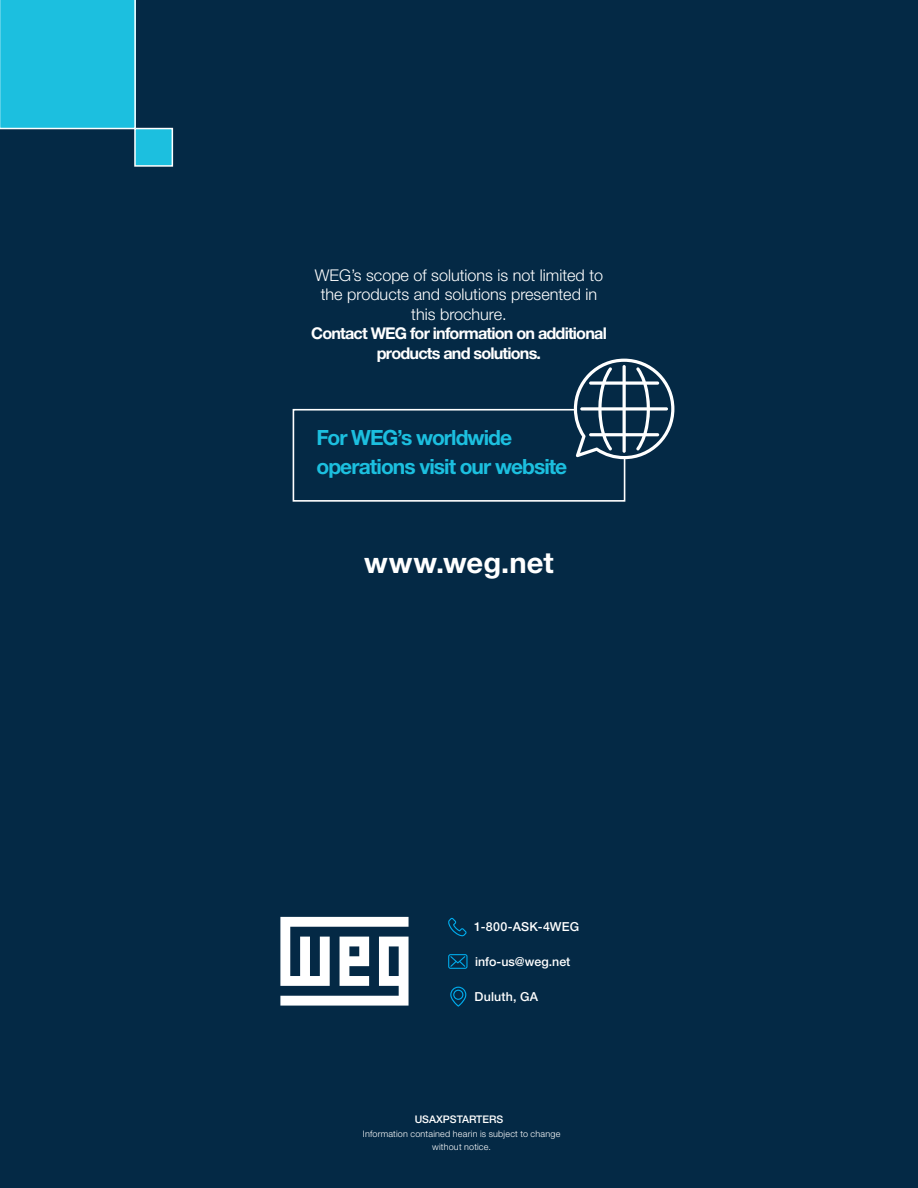
<style>
.page{position:relative;width:918px;height:1188px;background:#042945}
.page>*{position:absolute;margin:0;border:0;box-sizing:border-box;transform-origin:0 0}
._15___Address_BLACK{font:700 29.1px "Helvetica Neue LT Pro";letter-spacing:.005em;color:#fff}
._15___Address_BLACK-2{font:700 21px "Helvetica Neue LT Pro";letter-spacing:-.045em;color:#1cbfdf}
.t1{font:300 16.2px/19.5px "Helvetica Neue LT Pro";color:#fff;text-align:center}
.t2{font:700 16.2px/19.5px "Helvetica Neue LT Pro";letter-spacing:-.05em;color:#fff;text-align:center}
._15___Address_BLACK-3{font:500 12.45px "Helvetica Neue LT Pro";letter-spacing:.01em;color:#fff}
.t3{font:500 10.5px "Helvetica Neue LT Pro";color:#fff}
._15___Address_BLACK-4{font:300 9px/12.8px "Helvetica Neue LT Pro";letter-spacing:.025em;color:#fff;text-align:center}
</style>
<div class="page">
<svg style="left:292px;top:359px;width:382px;height:143px"></svg>
<div style="left:134px;top:128px;width:39px;height:39px;background:#1cbfdf;border:2px solid #fff"></div>
<div style="left:0;top:0;width:136px;height:129px;background:#1cbfdf"></div>
<svg style="left:450px;top:987px;width:16px;height:20px"></svg>
<svg style="left:448px;top:918px;width:19px;height:18px"></svg>
<svg style="left:448px;top:954px;width:20px;height:15px"></svg>
<svg style="left:280px;top:917px;width:129px;height:89px"></svg>
<p class="t1" style="left:315px;top:265px;width:290px">WEG’s scope of solutions is not limited to the products and solutions presented in this brochure.</p>
<p class="t2" style="left:311px;top:323px;width:297px">Contact WEG for information on additional products and solutions.</p>
<p class="_15___Address_BLACK-2" style="left:316px;top:424px;width:197px">For WEG’s worldwide</p>
<p class="_15___Address_BLACK-2" style="left:316px;top:453px;width:252px">operations visit our website</p>
<p class="_15___Address_BLACK" style="left:364px;top:544px;width:191px">www.weg.net</p>
<p class="_15___Address_BLACK-3" style="left:474px;top:919px;width:106px">1-800-ASK-4WEG</p>
<p class="_15___Address_BLACK-3" style="left:475px;top:954px;width:97px">info-us@weg.net</p>
<p class="_15___Address_BLACK-3" style="left:475px;top:989px;width:65px">Duluth, GA</p>
<p class="t3" style="left:415px;top:1113px;width:90px">USAXPSTARTERS</p>
<p class="_15___Address_BLACK-4" style="left:363px;top:1128px;width:199px">Information contained hearin is subject to change without notice.</p>
</div>
